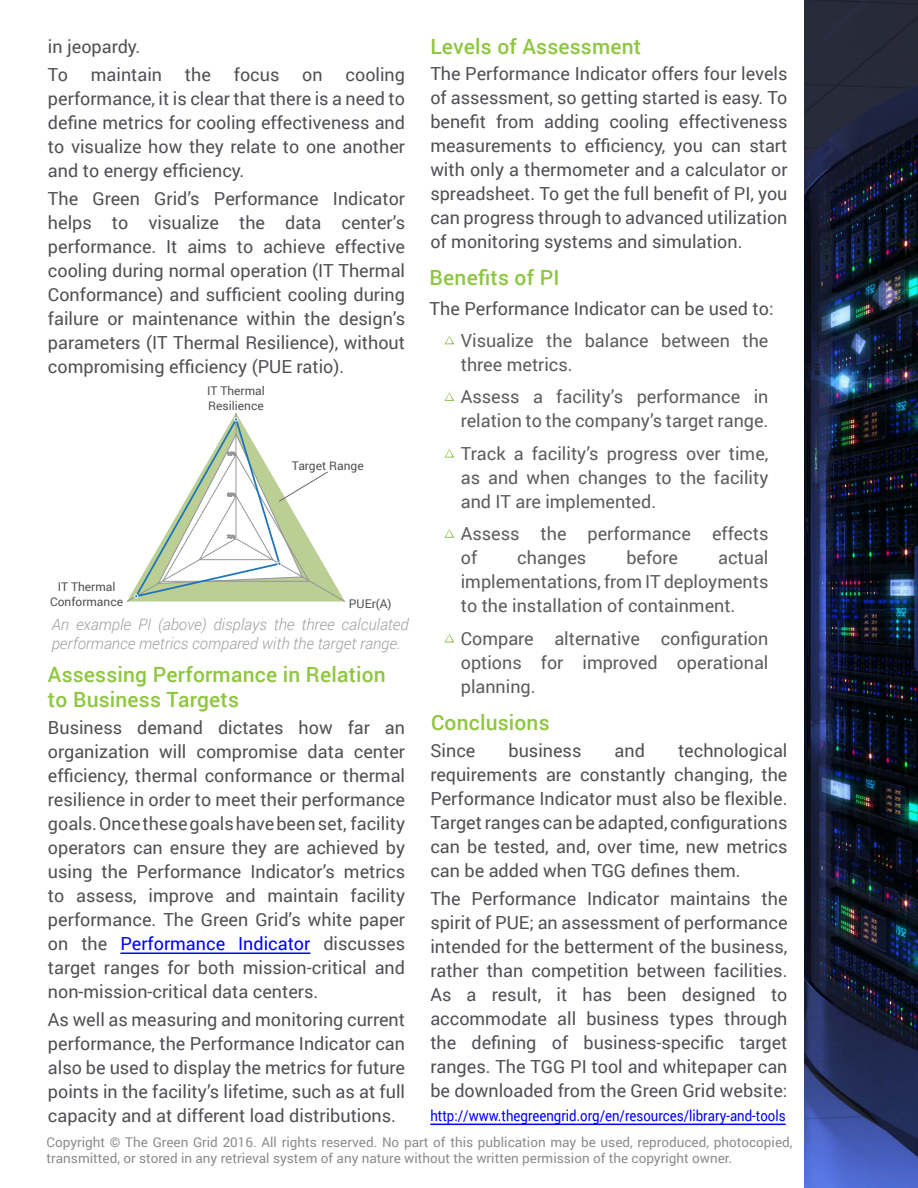
<style>
.page{position:relative;width:918px;height:1188px;background:#fff}
.page>*{position:absolute;margin:0;border:0;box-sizing:border-box;transform-origin:0 0}
.t1{font:500 21px/25.2px "Roboto";letter-spacing:.01em;color:#8ec640}
.t2{font:18px/24px "Roboto";color:#4f5154;text-align:justify}
.t3{font:18px/24px "Roboto";color:#5b5d5f}
.t4{font:italic 300 15.75px/18.9px "Roboto";color:#9f9ea1}
.t5{font:15px "Roboto";color:#00f;scale:.88 1}
.t6{font:13.5px/16.2px "Roboto";color:#8a8c8e}
.t7{font:12px/15px "Roboto";color:#4f5154}
.s1{color:#00f}
</style>
<div class="page">
<img style="left:804px;top:0;width:114px;height:1188px">
<hr style="left:430px;top:1124px;width:356px;height:1px;background:#00f">
<hr style="left:120px;top:953px;width:190px;height:1px;background:#00f">
<svg style="left:126px;top:413px;width:219px;height:189px"></svg>
<svg style="left:444px;top:336px;width:10px;height:8px"></svg>
<svg style="left:444px;top:392px;width:10px;height:9px"></svg>
<svg style="left:444px;top:449px;width:10px;height:9px"></svg>
<svg style="left:444px;top:529px;width:10px;height:9px"></svg>
<svg style="left:444px;top:634px;width:10px;height:9px"></svg>
<p class="t2" style="left:48px;top:31px;width:94px;line-height:28.2px">in jeopardy.<br>To</p>
<p class="t2" style="left:91px;top:62px;width:73px">maintain</p>
<p class="t2" style="left:185px;top:62px;width:27px">the</p>
<p class="t2" style="left:234px;top:62px;width:47px">focus</p>
<p class="t2" style="left:302px;top:62px;width:22px">on</p>
<p class="t2" style="left:48px;top:62px;width:359px;text-indent:298px">cooling performance, it is clear that there is a need to define metrics for cooling effectiveness and to visualize how they relate to one another and to energy efficiency.</p>
<p class="t2" style="left:48px;top:186px;width:359px">The Green Grid’s Performance Indicator helps to visualize the data center’s performance. It aims to achieve effective cooling during normal operation (IT Thermal Conformance) and sufficient cooling during failure or maintenance within the design’s parameters (IT Thermal Resilience), without compromising efficiency (PUE ratio).</p>
<p class="t7" style="left:50px;top:579px;width:74px;text-align:center">IT Thermal<br>Conformance</p>
<p class="t7" style="left:207px;top:382px;width:59px">IT Thermal<br>Resilience</p>
<p class="t7" style="left:292px;top:457px;width:73px">Target Range</p>
<p class="t7" style="left:349px;top:596px;width:44px">PUEr(A)</p>
<p class="t4" style="left:52px;top:615px;width:359px">An example PI (above) displays the three calculated performance metrics compared with the target range.</p>
<p class="t1" style="left:48px;top:661px;width:339px">Assessing Performance in Relation to Business Targets</p>
<p class="t2" style="left:48px;top:715px;width:359px">Business demand dictates how far an organization will compromise data center efficiency, thermal conformance or thermal resilience in order to meet their performance goals. Once these goals have been set, facility operators can ensure they are achieved by using the Performance Indicator’s metrics to assess, improve and maintain facility performance. The Green Grid’s white paper on the <span class="s1">Performance Indicator</span> discusses target ranges for both mission-critical and non-mission-critical data centers.</p>
<p class="t2" style="left:48px;top:1007px;width:359px">As well as measuring and monitoring current performance, the Performance Indicator can also be used to display the metrics for future points in the facility’s lifetime, such as at full capacity and at different load distributions.</p>
<p class="t1" style="left:430px;top:33px;width:212px">Levels of Assessment</p>
<p class="t2" style="left:430px;top:61px;width:359px">The Performance Indicator offers four levels of assessment, so getting started is easy. To benefit from adding cooling effectiveness measurements to efficiency, you can start with only a thermometer and a calculator or spreadsheet. To get the full benefit of PI, you can progress through to advanced utilization of monitoring systems and simulation.</p>
<p class="t1" style="left:430px;top:264px;width:131px">Benefits of PI</p>
<p class="t2" style="left:430px;top:296px;width:345px">The Performance Indicator can be used to:</p>
<p class="t3" style="left:461px;top:328px;width:309px">Visualize the balance between the three metrics.</p>
<p class="t3" style="left:461px;top:384px;width:309px">Assess a facility’s performance in relation to the company’s target range.</p>
<p class="t3" style="left:461px;top:441px;width:309px;text-align:justify">Track a facility’s progress over time, as and when changes to the facility and IT are implemented.</p>
<p class="t3" style="left:461px;top:521px;width:309px">Assess the performance effects of</p>
<p class="t3" style="left:517px;top:545px;width:71px">changes</p>
<p class="t3" style="left:626px;top:545px;width:53px">before</p>
<p class="t3" style="left:461px;top:545px;width:309px;text-align:justify;text-indent:257px">actual implementations, from IT deployments to the installation of containment.</p>
<p class="t3" style="left:461px;top:626px;width:309px;text-align:justify">Compare alternative configuration options for improved operational planning.</p>
<p class="t1" style="left:431px;top:710px;width:120px">Conclusions</p>
<p class="t2" style="left:430px;top:738px;width:47px">Since</p>
<p class="t2" style="left:509px;top:738px;width:74px">business</p>
<p class="t2" style="left:615px;top:738px;width:32px">and</p>
<p class="t2" style="left:430px;top:738px;width:359px;text-indent:248px">technological requirements are constantly changing, the Performance Indicator must also be flexible.<br>Target ranges can be adapted, configurations can be tested, and, over time, new metrics can be added when TGG defines them.</p>
<p class="t2" style="left:430px;top:886px;width:359px">The Performance Indicator maintains the spirit of PUE; an assessment of performance intended for the betterment of the business, rather than competition between facilities.<br>As a result, it has been designed to accommodate all business types through the defining of business-specific target ranges. The TGG PI tool and whitepaper can be downloaded from the Green Grid website:</p>
<p class="t5" style="left:430px;top:1105px;width:405px">http://www.thegreengrid.org/en/resources/library-and-tools</p>
<p class="t6" style="left:47px;top:1134px;width:747px">Copyright © The Green Grid 2016. All rights reserved. No part of this publication may be used, reproduced, photocopied, transmitted, or stored in any retrieval system of any nature without the written permission of the copyright owner.</p>
</div>
